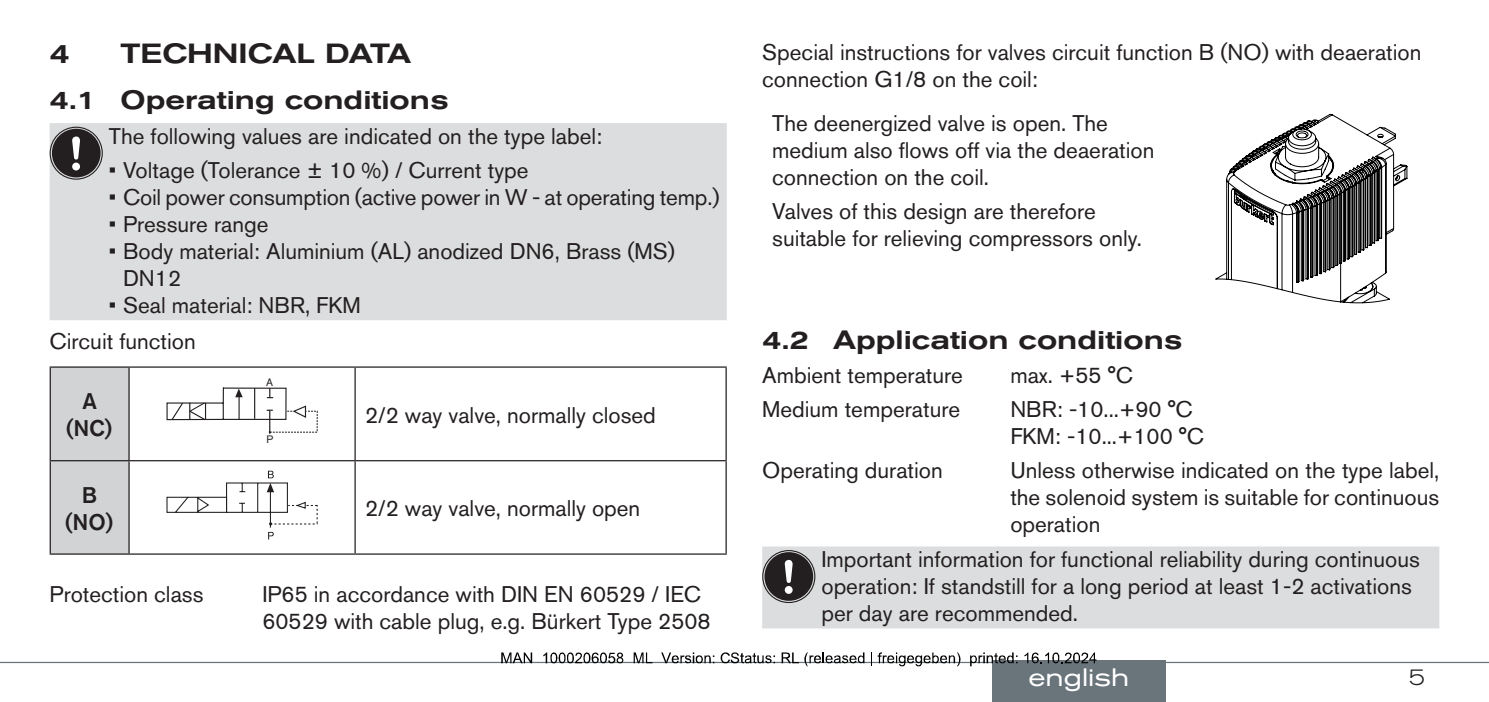
<style>
.page{position:relative;width:1489px;height:702px;background:#fff}
.page>*{position:absolute;margin:0;border:0;box-sizing:border-box;transform-origin:0 0}
.t1{font:500 expanded 27.5px "Akzidenz Grotesk BQ";color:#231f20}
.t2{font:500 expanded 26.25px "Akzidenz Grotesk BQ";color:#231f20}
.t3{font:expanded 25px "Akzidenz Grotesk BQ";color:#fff}
.t4{font:22.5px/27px "Akzidenz Grotesk BQ";color:#231f20}
.t5{font:500 22.5px/27px "Akzidenz Grotesk BQ";color:#231f20;text-align:center}
.t6{font:300 expanded 22.5px "Akzidenz Grotesk BQ";color:#231f20}
.t7{font:10.75px "Akzidenz Grotesk Std";color:#231f20}
</style>
<div class="page">
<div style="left:50px;top:123px;width:676px;height:197px;background:#dcddde"></div>
<div style="left:50px;top:127px;width:53px;height:53px;border:1px solid #231f20;border-radius:50%"></div>
<div style="left:52px;top:129px;width:49px;height:48px;background:#231f20;border-radius:50%"></div>
<div style="left:72px;top:163px;width:8px;height:7px;background:#fff;border-radius:50%"></div>
<svg style="left:72px;top:136px;width:8px;height:23px"></svg>
<div style="left:51px;top:367px;width:77px;height:186px;background:#d1d3d4"></div>
<hr style="left:50px;top:366px;width:79px;height:1px;background:#231f20">
<hr style="left:50px;top:367px;width:1px;height:93px;background:#231f20">
<hr style="left:129px;top:366px;width:226px;height:1px;background:#231f20">
<hr style="left:128px;top:367px;width:2px;height:93px;background:#231f20">
<hr style="left:355px;top:366px;width:371px;height:1px;background:#231f20">
<hr style="left:354px;top:367px;width:2px;height:93px;background:#231f20">
<hr style="left:725px;top:367px;width:1px;height:93px;background:#231f20">
<hr style="left:50px;top:460px;width:79px;height:1px;background:#231f20">
<hr style="left:50px;top:461px;width:1px;height:92px;background:#231f20">
<hr style="left:129px;top:460px;width:226px;height:1px;background:#231f20">
<hr style="left:128px;top:461px;width:2px;height:92px;background:#231f20">
<hr style="left:355px;top:460px;width:371px;height:1px;background:#231f20">
<hr style="left:354px;top:461px;width:2px;height:92px;background:#231f20">
<hr style="left:725px;top:461px;width:1px;height:92px;background:#231f20">
<hr style="left:50px;top:553px;width:79px;height:1px;background:#231f20">
<hr style="left:129px;top:553px;width:226px;height:1px;background:#231f20">
<hr style="left:355px;top:553px;width:371px;height:1px;background:#231f20">
<svg style="left:166px;top:387px;width:152px;height:47px"></svg>
<svg style="left:166px;top:470px;width:151px;height:69px"></svg>
<svg style="left:1215px;top:114px;width:192px;height:189px"></svg>
<div style="left:762px;top:546px;width:677px;height:82px;background:#dcddde"></div>
<div style="left:762px;top:550px;width:53px;height:53px;border:1px solid #231f20;border-radius:50%"></div>
<div style="left:764px;top:552px;width:49px;height:48px;background:#231f20;border-radius:50%"></div>
<div style="left:784px;top:586px;width:8px;height:8px;background:#fff;border-radius:50%"></div>
<svg style="left:784px;top:559px;width:8px;height:24px"></svg>
<hr style="left:0;top:661px;width:1488px;height:2px;background:#6a747b">
<div style="left:992px;top:660px;width:173px;height:42px;background:#6a747b"></div>
<svg style="left:501px;top:652px;width:31px;height:11px"></svg>
<svg style="left:543px;top:652px;width:80px;height:11px"></svg>
<svg style="left:633px;top:652px;width:19px;height:11px"></svg>
<svg style="left:661px;top:652px;width:53px;height:11px"></svg>
<svg style="left:720px;top:652px;width:55px;height:11px"></svg>
<svg style="left:781px;top:652px;width:83px;height:14px"></svg>
<svg style="left:871px;top:652px;width:89px;height:14px"></svg>
<svg style="left:970px;top:652px;width:47px;height:14px"></svg>
<svg style="left:1024px;top:652px;width:72px;height:11px"></svg>
<p class="t1" style="left:50px;top:38px;width:22px">4</p>
<p class="t1" style="left:120px;top:38px;width:292px">Technical data</p>
<p class="t2" style="left:50px;top:84px;width:400px">4.1 Operating conditions</p>
<p class="t4" style="left:109px;top:122px;width:495px">The following values are indicated on the type label:</p>
<p class="t4" style="left:109px;top:156px;width:421px">• Voltage (Tolerance ± 10 %) / Current type</p>
<p class="t4" style="left:109px;top:183px;width:612px">• Coil power consumption (active power in W - at operating temp.)</p>
<p class="t4" style="left:109px;top:210px;width:161px">• Pressure range</p>
<p class="t4" style="left:123px;top:237px;width:553px;text-indent:-14px">• Body material: Aluminium (AL) anodized DN6, Brass (MS)<br>DN12</p>
<p class="t4" style="left:50px;top:287px;width:313px;line-height:36.2px;text-indent:59px">• Seal material: NBR, FKM<br>Circuit function</p>
<p class="t5" style="left:66px;top:387px;width:48px">A (NC)</p>
<p class="t5" style="left:65px;top:481px;width:49px">B (NO)</p>
<p class="t7" style="left:266px;top:376px;width:8px">A</p>
<p class="t7" style="left:266px;top:432px;width:8px">P</p>
<p class="t4" style="left:365px;top:401px;width:292px">2/2 way valve, normally closed</p>
<p class="t4" style="left:365px;top:494px;width:277px">2/2 way valve, normally open</p>
<p class="t4" style="left:50px;top:580px;width:155px">Protection class</p>
<p class="t4" style="left:262px;top:580px;width:450px">IP65 in accordance with DIN EN 60529 / IEC<br>60529 with cable plug, e.g. Bürkert Type 2508</p>
<p class="t4" style="left:762px;top:38px;width:660px">Special instructions for valves circuit function B (NO) with deaeration connection G1/8 on the coil:</p>
<p class="t4" style="left:772px;top:110px;width:384px">The deenergized valve is open. The medium also flows off via the deaeration connection on the coil.</p>
<p class="t4" style="left:772px;top:198px;width:371px">Valves of this design are therefore suitable for relieving compressors only.</p>
<p class="t2" style="left:762px;top:324px;width:422px">4.2 Application conditions</p>
<p class="t4" style="left:762px;top:361px;width:202px">Ambient temperature</p>
<p class="t4" style="left:1010px;top:361px;width:124px">max. +55 °C</p>
<p class="t4" style="left:762px;top:395px;width:199px">Medium temperature</p>
<p class="t4" style="left:1010px;top:395px;width:195px">NBR: -10...+90 °C<br>FKM: -10...+100 °C</p>
<p class="t4" style="left:762px;top:457px;width:182px">Operating duration</p>
<p class="t4" style="left:1010px;top:457px;width:430px;text-align:justify">Unless otherwise indicated on the type label, the solenoid system is suitable for continuous operation</p>
<p class="t4" style="left:821px;top:545px;width:600px">Important information for functional reliability during continuous operation: If standstill for a long period at least 1-2 activations per day are recommended.</p>
<p class="t3" style="left:1028px;top:662px;width:103px">english</p>
<p class="t6" style="left:1408px;top:664px;width:18px">5</p>
</div>
